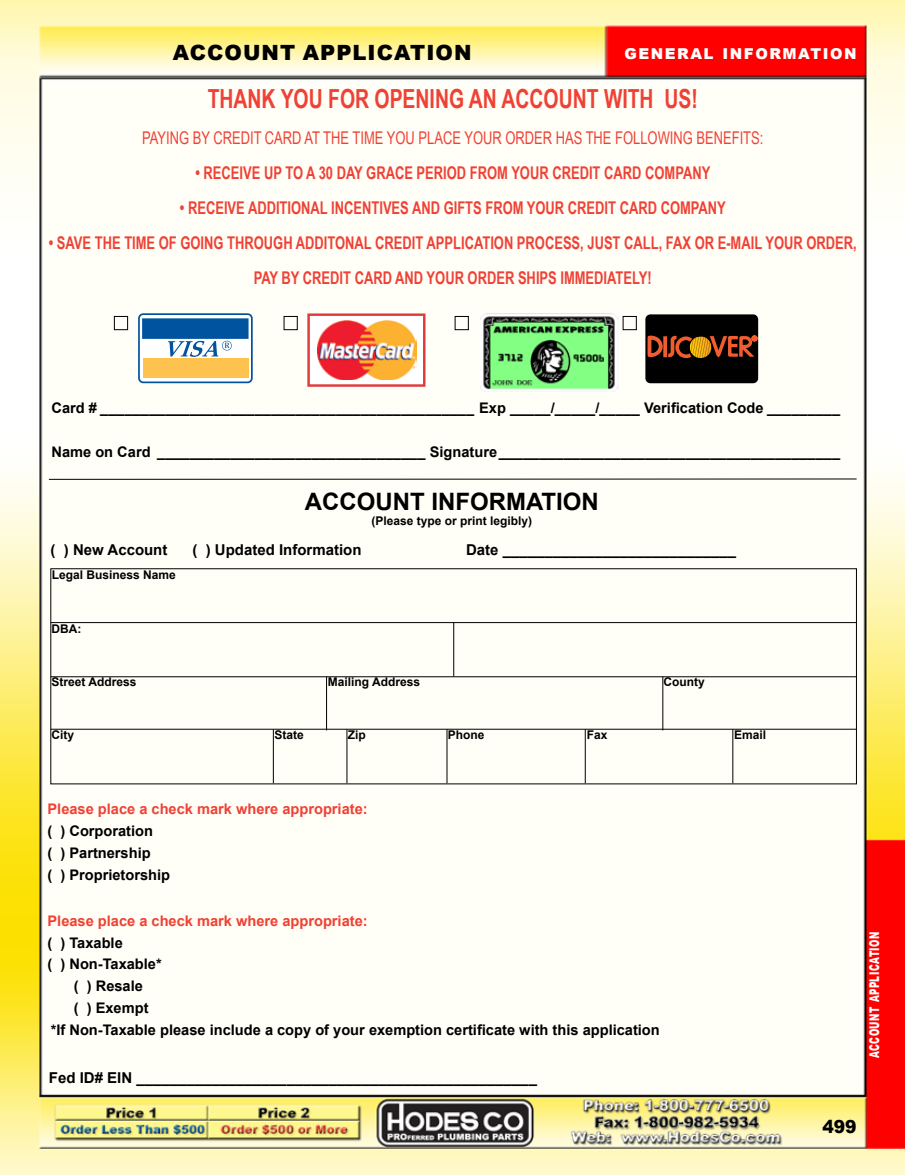
<style>
.page{position:relative;width:905px;height:1175px;background:#fff}
.page>*{position:absolute;margin:0;border:0;box-sizing:border-box;transform-origin:0 0}
.t1{font:700 26.25px "Arial Narrow";color:#ef4135;scale:.9 1}
.t2{font:700 24px "Arial";color:#000}
.t3{font:900 21px "Arial";letter-spacing:.05em;color:#000}
.t4{font:900 18px "Arial";color:#000;scale:.95 1}
.t5{font:700 17.55px/35.1px "Arial Narrow";color:#ef4135;scale:.9 1}
.t6{font:17.55px "Arial Narrow";color:#ef4135;scale:.9 1}
.t7{font:700 15px "Arial";color:#000}
.t8{font:900 15px "Arial";letter-spacing:.1em;color:#fff}
.t9{font:700 14.55px/21.9px "Arial";color:#000}
.t10{font:700 14.55px "Arial";color:#ef4135}
.t11{font:700 14.55px "Arial";color:#ef4131}
.t12{font:900 13.5px "Arial";letter-spacing:.05em;color:#fff;scale:.65 1}
.t13{font:700 12px "Arial";color:#000}
</style>
<div class="page">
<img style="left:0;top:0;width:904px;height:1174px">
<div style="left:139px;top:314px;width:113px;height:68px;background:#fff;border-radius:4px"></div>
<div style="left:138px;top:313px;width:115px;height:70px;border:2px solid #00539f;border-radius:4px"></div>
<div style="left:142px;top:318px;width:106px;height:21px;background:#00539f;border:2px solid #00539f"></div>
<div style="left:143px;top:358px;width:105px;height:20px;background:#fec34e"></div>
<svg style="left:168px;top:341px;width:64px;height:16px"></svg>
<div style="left:308px;top:315px;width:116px;height:70px;background:#fff"></div>
<div style="left:307px;top:313px;width:118px;height:74px;border:2px solid #e03a3e"></div>
<img style="left:317px;top:320px;width:100px;height:60px">
<div style="left:646px;top:315px;width:111px;height:67px;background:#000;border-radius:4px"></div>
<div style="left:645px;top:314px;width:113px;height:69px;border:2px solid #000;border-radius:4px"></div>
<svg style="left:646px;top:314px;width:111px;height:47px"></svg>
<img style="left:480px;top:313px;width:138px;height:78px">
<div style="left:114px;top:316px;width:14px;height:14px;border:1px solid #000"></div>
<div style="left:284px;top:316px;width:13px;height:14px;border:1px solid #000"></div>
<div style="left:454px;top:316px;width:14px;height:14px;border:1px solid #000"></div>
<div style="left:622px;top:316px;width:14px;height:14px;border:1px solid #000"></div>
<hr style="left:49px;top:479px;width:807px;height:1px;background:#000">
<hr style="left:51px;top:622px;width:805px;height:1px;background:#000">
<hr style="left:453px;top:622px;width:1px;height:54px;background:#000">
<hr style="left:273px;top:729px;width:1px;height:54px;background:#000">
<hr style="left:446px;top:729px;width:1px;height:54px;background:#000">
<hr style="left:51px;top:676px;width:805px;height:1px;background:#000">
<hr style="left:51px;top:729px;width:805px;height:1px;background:#000">
<hr style="left:732px;top:729px;width:1px;height:54px;background:#000">
<hr style="left:347px;top:729px;width:1px;height:54px;background:#000">
<hr style="left:326px;top:676px;width:1px;height:54px;background:#000">
<hr style="left:662px;top:676px;width:1px;height:54px;background:#000">
<hr style="left:585px;top:729px;width:1px;height:54px;background:#000">
<h3 class="t3" style="left:173px;top:37px;width:300px">ACCOUNT APPLICATION</h3>
<p class="t8" style="left:624px;top:43px;width:233px">GENERAL INFORMATION</p>
<h1 class="t1" style="left:208px;top:79px;width:546px">THANK YOU FOR OPENING AN ACCOUNT WITH US!</h1>
<p class="t6" style="left:142px;top:124px;width:691px">PAYING BY CREDIT CARD AT THE TIME YOU PLACE YOUR ORDER HAS THE FOLLOWING BENEFITS:</p>
<p class="t5" style="left:195px;top:154px;width:573px">• RECEIVE UP TO A 30 DAY GRACE PERIOD FROM YOUR CREDIT CARD COMPANY</p>
<p class="t5" style="left:180px;top:189px;width:608px">• RECEIVE ADDITIONAL INCENTIVES AND GIFTS FROM YOUR CREDIT CARD COMPANY</p>
<p class="t5" style="left:254px;top:224px;width:671px;text-indent:-205px">• SAVE THE TIME OF GOING THROUGH ADDITONAL CREDIT APPLICATION PROCESS, JUST CALL, FAX OR E-MAIL YOUR ORDER,<br>PAY BY CREDIT CARD</p>
<p class="t5" style="left:395px;top:259px;width:286px">AND YOUR ORDER SHIPS IMMEDIATELY!</p>
<p class="t9" style="left:51px;top:397px;width:790px">Card # ______________________________________________ Exp _____/_____/_____ Verification Code _________</p>
<p class="t9" style="left:51px;top:441px;width:790px">Name on Card _________________________________ Signature__________________________________________</p>
<h2 class="t2" style="left:305px;top:485px;width:295px">ACCOUNT INFORMATION</h2>
<p class="t13" style="left:371px;top:513px;width:162px">(Please type or print legibly)</p>
<p class="t7" style="left:51px;top:539px;width:118px">( ) New Account</p>
<p class="t7" style="left:192px;top:539px;width:170px">( ) Updated Information</p>
<p class="t7" style="left:466px;top:539px;width:271px">Date ____________________________</p>
<p class="t13" style="left:52px;top:566px;width:125px">Legal Business Name</p>
<p class="t13" style="left:52px;top:620px;width:31px">DBA:</p>
<p class="t13" style="left:52px;top:673px;width:86px">Street Address</p>
<p class="t13" style="left:52px;top:726px;width:24px">City</p>
<p class="t13" style="left:274px;top:726px;width:31px">State</p>
<p class="t13" style="left:328px;top:673px;width:94px">Mailing Address</p>
<p class="t13" style="left:663px;top:673px;width:43px">County</p>
<p class="t13" style="left:348px;top:726px;width:19px">Zip</p>
<p class="t13" style="left:448px;top:726px;width:38px">Phone</p>
<p class="t13" style="left:734px;top:726px;width:33px">Email</p>
<p class="t13" style="left:586px;top:726px;width:22px">Fax</p>
<p class="t10" style="left:48px;top:798px;width:321px">Please place a check mark where appropriate:</p>
<p class="t9" style="left:48px;top:820px;width:124px">( ) Corporation<br>( ) Partnership<br>( ) Proprietorship</p>
<p class="t11" style="left:48px;top:910px;width:321px">Please place a check mark where appropriate:</p>
<p class="t9" style="left:48px;top:931px;width:77px">( ) Taxable</p>
<p class="t9" style="left:48px;top:953px;width:116px">( ) Non-Taxable*</p>
<p class="t9" style="left:74px;top:975px;width:71px">( ) Resale</p>
<p class="t9" style="left:74px;top:997px;width:76px">( ) Exempt</p>
<p class="t9" style="left:51px;top:1019px;width:610px">*If Non-Taxable please include a copy of your exemption certificate with this application</p>
<p class="t7" style="left:49px;top:1067px;width:489px">Fed ID# EIN ________________________________________________</p>
<p class="t12" style="left:864px;top:1058px;width:196px;rotate:-90deg">ACCOUNT APPLICATION</p>
<p class="t4" style="left:822px;top:1113px;width:38px">499</p>
</div>
